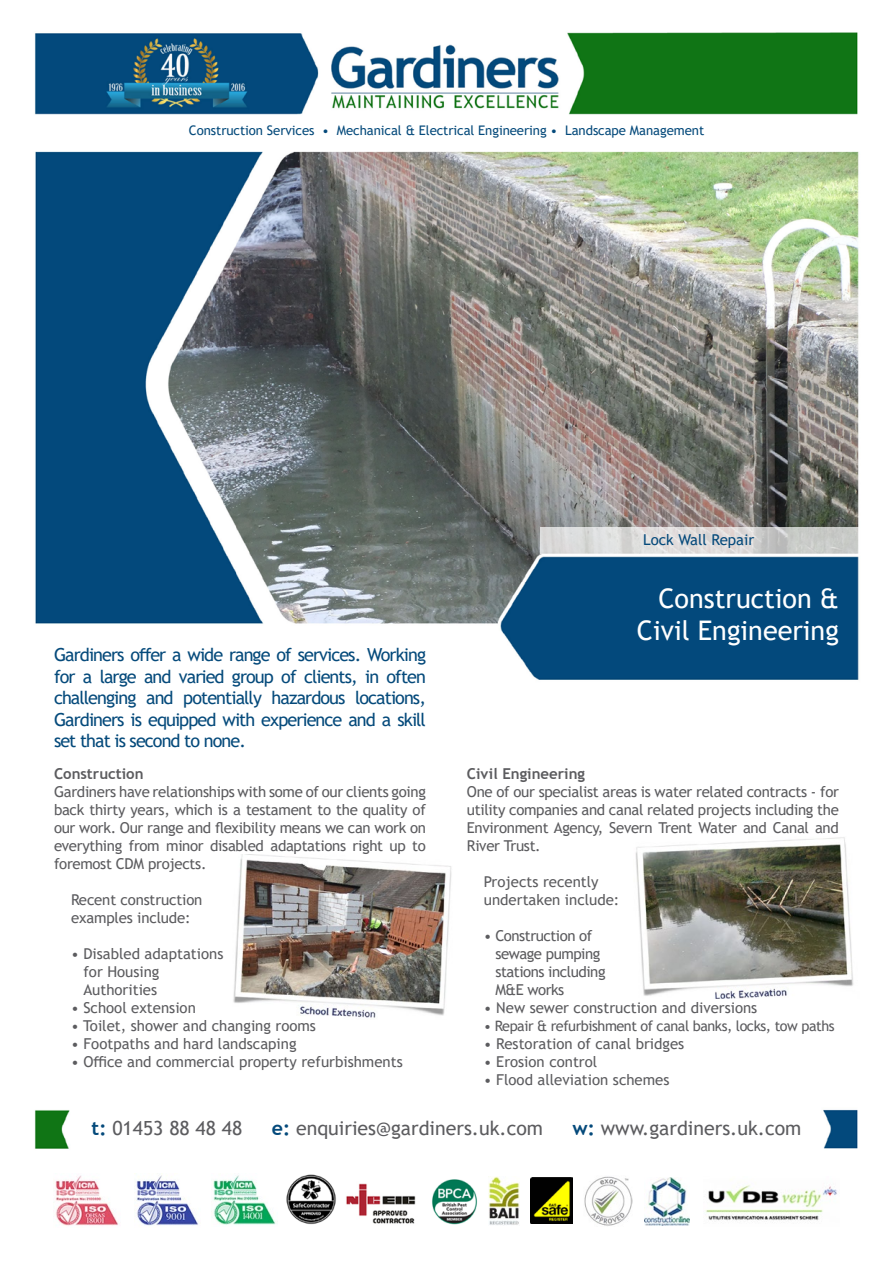
<style>
.page{position:relative;width:893px;height:1263px;background:#fff}
.page>*{position:absolute;margin:0;border:0;box-sizing:border-box;transform-origin:0 0}
.t1{font:27px/32.4px "Trebuchet MS";color:#fff;text-align:right}
.t2{font:19.5px "Trebuchet MS";color:#5c5c5f}
.t3{font:18px/21.6px "Trebuchet MS";letter-spacing:-.05em;color:#054a7b;text-align:justify}
.t4{font:15px/18px "Trebuchet MS";color:#5c5c5f}
.t5{font:15px/18px "Trebuchet MS";letter-spacing:-.03em;color:#5c5c5f}
.t6{font:700 15px "Trebuchet MS";color:#5c5c5f}
.t7{font:15px "Trebuchet MS";color:#054a7b}
.t8{font:14.4px "Trebuchet MS";letter-spacing:-.03em;color:#5c5c5f}
.t9{font:13.2px "Trebuchet MS";letter-spacing:-.005em;color:#054a7b}
.s1{font-weight:700;color:#054a7b}
</style>
<div class="page">
<img style="left:35px;top:32px;width:824px;height:1194px">
<svg style="left:540px;top:527px;width:319px;height:27px;background:#d6d6d4"></svg>
<img style="left:134px;top:1174px;width:67px;height:52px">
<img style="left:54px;top:1174px;width:67px;height:52px">
<img style="left:211px;top:1174px;width:66px;height:52px">
<img style="left:703px;top:1177px;width:136px;height:49px">
<img style="left:346px;top:1181px;width:73px;height:45px">
<img style="left:488px;top:1177px;width:31px;height:48px">
<img style="left:644px;top:1178px;width:46px;height:47px">
<img style="left:430px;top:1178px;width:48px;height:47px">
<img style="left:285px;top:1174px;width:51px;height:50px">
<img style="left:583px;top:1176px;width:50px;height:50px">
<img style="left:531px;top:1178px;width:41px;height:46px">
<img style="left:228px;top:855px;width:231px;height:164px">
<img style="left:634px;top:836px;width:225px;height:163px">
<p class="t9" style="left:189px;top:122px;width:517px">Construction Services • Mechanical &amp; Electrical Engineering • Landscape Management</p>
<p class="t3" style="left:54px;top:644px;width:374px">Gardiners offer a wide range of services. Working for a large and varied group of clients, in often challenging and potentially hazardous locations, Gardiners is equipped with experience and a skill set that is second to none.</p>
<p class="t6" style="left:54px;top:764px;width:91px">Construction</p>
<p class="t4" style="left:54px;top:782px;width:373px;text-align:justify">Gardiners have relationships with some of our clients going back thirty years, which is a testament to the quality of our work. Our range and flexibility means we can work on everything from minor disabled adaptations right up to foremost CDM projects.</p>
<p class="t4" style="left:71px;top:890px;width:133px">Recent construction examples include:</p>
<p class="t4" style="left:83px;top:944px;width:142px;text-indent:-12px">• Disabled adaptations for Housing<br>Authorities</p>
<p class="t4" style="left:71px;top:998px;width:126px">• School extension</p>
<p class="t4" style="left:71px;top:1016px;width:246px">• Toilet, shower and changing rooms</p>
<p class="t4" style="left:71px;top:1034px;width:227px">• Footpaths and hard landscaping</p>
<p class="t4" style="left:71px;top:1052px;width:333px">• Office and commercial property refurbishments</p>
<p class="t7" style="left:643px;top:530px;width:112px">Lock Wall Repair</p>
<p class="t1" style="left:637px;top:582px;width:203px">Construction &amp;<br>Civil Engineering</p>
<p class="t6" style="left:467px;top:764px;width:120px">Civil Engineering</p>
<p class="t4" style="left:467px;top:782px;width:373px;text-align:justify">One of our specialist areas is water related contracts - for utility companies and canal related projects including the Environment Agency, Severn Trent Water and Canal and River Trust.</p>
<p class="t4" style="left:484px;top:872px;width:137px">Projects recently undertaken include:</p>
<p class="t5" style="left:495px;top:926px;width:112px;text-indent:-11px">• Construction of sewage pumping stations including<br>M&amp;E works</p>
<p class="t4" style="left:484px;top:998px;width:275px">• New sewer construction and diversions</p>
<p class="t8" style="left:484px;top:1016px;width:352px">• Repair &amp; refurbishment of canal banks, locks, tow paths</p>
<p class="t4" style="left:484px;top:1034px;width:202px">• Restoration of canal bridges</p>
<p class="t4" style="left:484px;top:1052px;width:115px">• Erosion control</p>
<p class="t4" style="left:484px;top:1070px;width:187px">• Flood alleviation schemes</p>
<p class="t2" style="left:92px;top:1116px;width:152px"><span class="s1">t:</span> 01453 88 48 48</p>
<p class="t2" style="left:272px;top:1116px;width:273px"><span class="s1">e:</span> enquiries@gardiners.uk.com</p>
<p class="t2" style="left:572px;top:1116px;width:230px"><span class="s1">w:</span> www.gardiners.uk.com</p>
</div>
